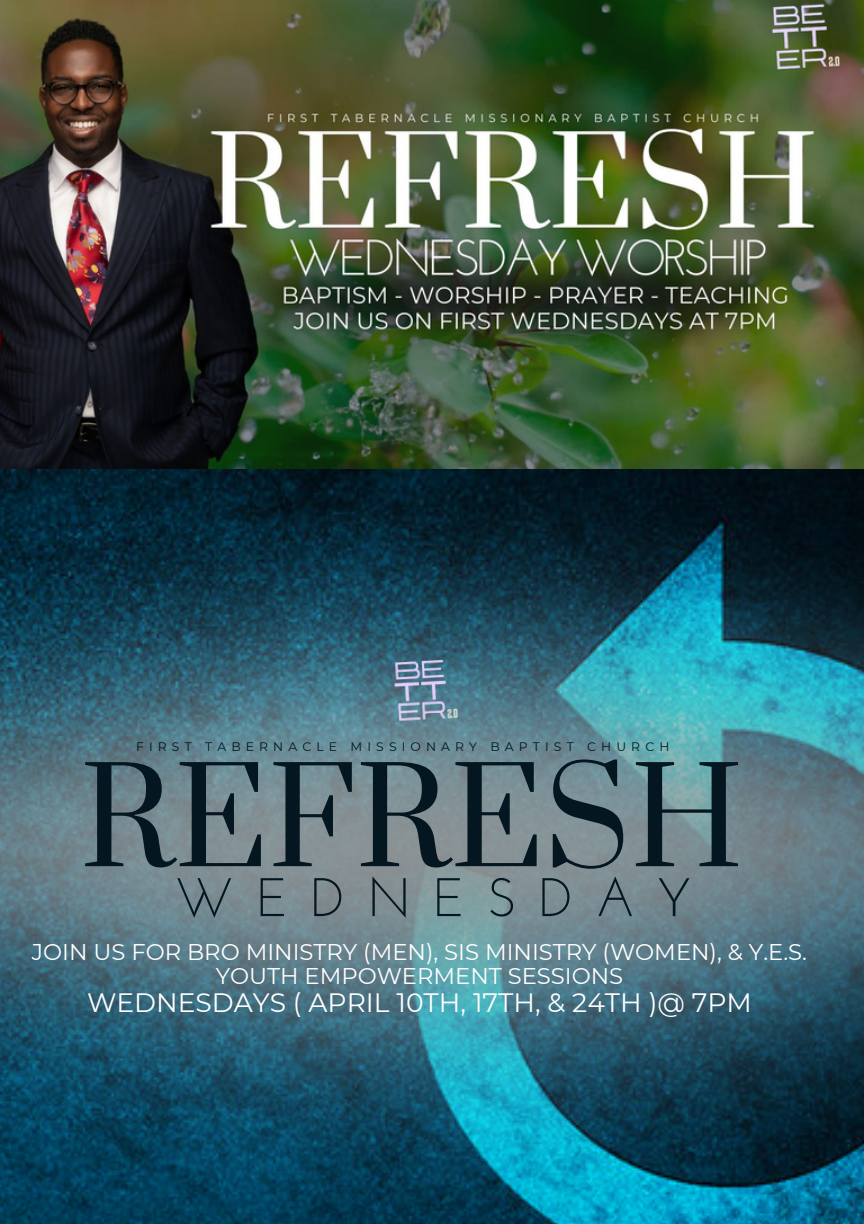
<style>
.page{position:relative;width:864px;height:1224px;background:#fff}
.page>*{position:absolute;margin:0;border:0;box-sizing:border-box;transform-origin:0 0}
.t1{font:130px "Prata";color:#041620}
.t2{font:54.2px "Josefin Sans";color:#041620}
.t3{font:26.6px "Montserrat";color:#fff}
.t4{font:22.8px/24.6px "Montserrat";color:#fff;text-align:center}
.t5{font:12.4px "Montserrat";letter-spacing:.415em;color:#041620}
</style>
<div class="page">
<img style="left:0;top:0;width:864px;height:469px">
<img style="left:0;top:469px;width:864px;height:755px">
<img style="left:346px;top:648px;width:147px;height:87px">
<h3 class="t5" style="left:136px;top:739px;width:535px">FIRST TABERNACLE MISSIONARY BAPTIST CHURCH</h3>
<p class="t1" style="left:80px;top:737px;width:665px">REFRESH</p>
<h1 class="t2" style="left:174px;top:875px;width:519px">W E D N E S D A Y</h1>
<h2 class="t4" style="left:32px;top:939px;width:777px">JOIN US FOR BRO MINISTRY (MEN), SIS MINISTRY (WOMEN), &amp; Y.E.S.<br>YOUTH EMPOWERMENT SESSIONS</h2>
<h2 class="t3" style="left:87px;top:986px;width:666px">WEDNESDAYS ( APRIL 10TH, 17TH, &amp; 24TH )@ 7PM</h2>
</div>
